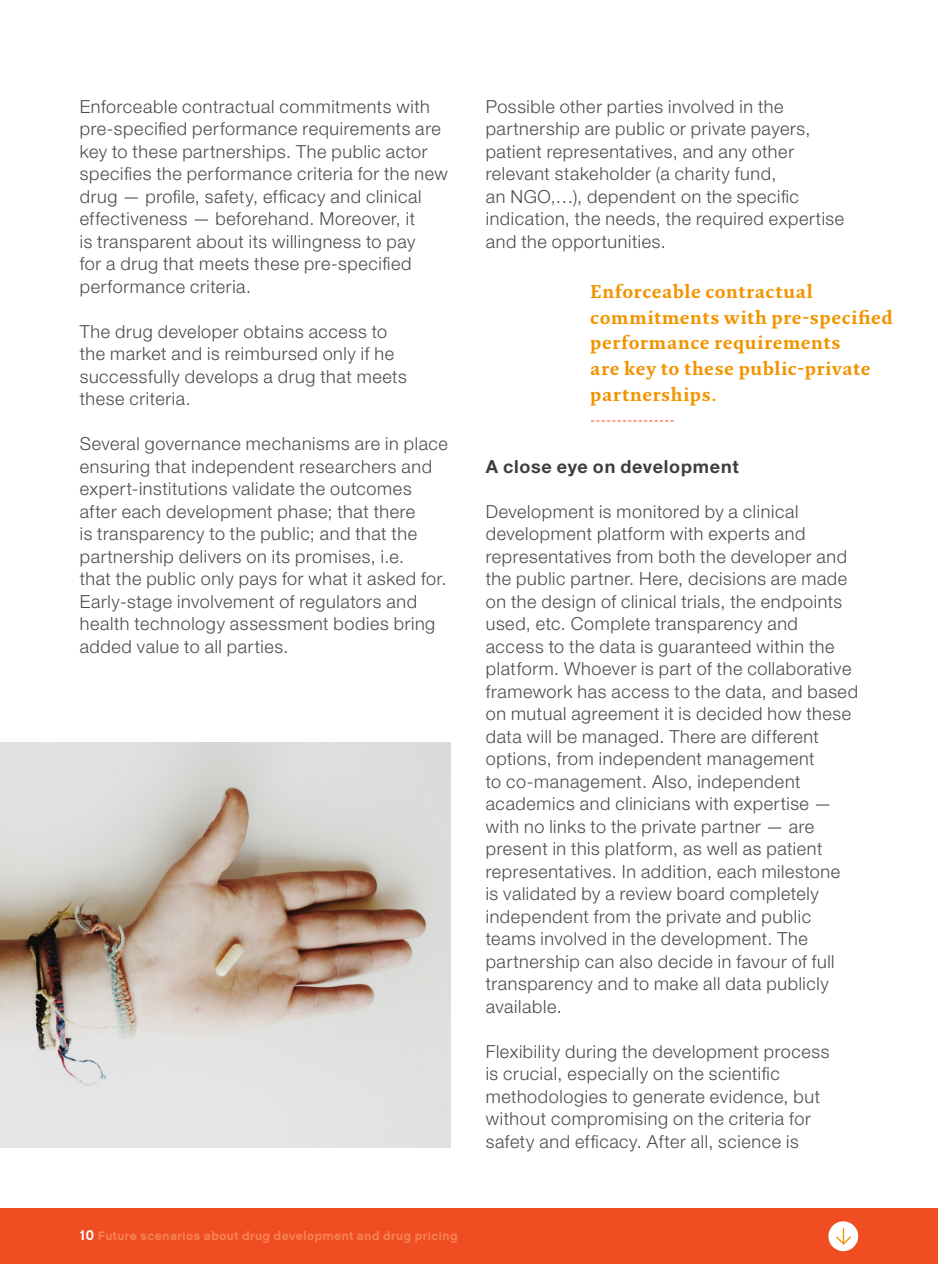
<style>
.page{position:relative;width:938px;height:1264px;background:#fff}
.page>*{position:absolute;margin:0;border:0;box-sizing:border-box;transform-origin:0 0}
.BODY_DEF{font:300 18px/22.5px "Helvetica Neue LT Std";letter-spacing:.035em;color:#4b4c4d}
.quotes_DEF{font:700 18px/25.7px "Fresco Plus Std";letter-spacing:.03em;color:#f29400}
.DEF_tussentitel_1{font:700 18px "Helvetica Neue LT Std";letter-spacing:.04em;color:#3e3e3f}
.t1{font:12.15px "Chalet New York Nineteen Sixty";letter-spacing:.04em;color:#f58455}
.s1{font-size:14.17px;color:#fff}
</style>
<div class="page">
<div style="left:0;top:1208px;width:938px;height:56px;background:#f04d22"></div>
<img style="left:0;top:743px;width:451px;height:404px">
<div style="left:828px;top:1221px;width:30px;height:30px;background:#fff;border-radius:50%"></div>
<svg style="left:836px;top:1228px;width:15px;height:17px"></svg>
<svg style="left:591px;top:420px;width:82px;height:1px"></svg>
<p class="BODY_DEF" style="left:80px;top:94px;width:369px">Enforceable contractual commitments with pre-specified performance requirements are key to these partnerships. The public actor specifies the performance criteria for the new drug — profile, safety, efficacy and clinical effectiveness — beforehand. Moreover, it<br>is transparent about its willingness to pay<br>for a drug that meets these pre-specified performance criteria.</p>
<p class="BODY_DEF" style="left:80px;top:319px;width:328px">The drug developer obtains access to the market and is reimbursed only if he successfully develops a drug that meets these criteria.</p>
<p class="BODY_DEF" style="left:80px;top:432px;width:370px">Several governance mechanisms are in place ensuring that independent researchers and expert-institutions validate the outcomes after each development phase; that there<br>is transparency to the public; and that the partnership delivers on its promises, i.e.<br>that the public only pays for what it asked for.<br>Early-stage involvement of regulators and health technology assessment bodies bring added value to all parties.</p>
<p class="BODY_DEF" style="left:486px;top:94px;width:360px">Possible other parties involved in the partnership are public or private payers, patient representatives, and any other relevant stakeholder (a charity fund,<br>an NGO,…), dependent on the specific indication, the needs, the required expertise and the opportunities.</p>
<p class="quotes_DEF" style="left:590px;top:278px;width:304px">Enforceable contractual commitments with pre-specified performance requirements<br>are key to these public-private partnerships.</p>
<p class="DEF_tussentitel_1" style="left:486px;top:455px;width:254px">A close eye on development</p>
<p class="BODY_DEF" style="left:486px;top:499px;width:374px">Development is monitored by a clinical development platform with experts and representatives from both the developer and the public partner. Here, decisions are made on the design of clinical trials, the endpoints used, etc. Complete transparency and access to the data is guaranteed within the platform. Whoever is part of the collaborative framework has access to the data, and based on mutual agreement it is decided how these data will be managed. There are different options, from independent management<br>to co-management. Also, independent academics and clinicians with expertise — with no links to the private partner — are present in this platform, as well as patient representatives. In addition, each milestone<br>is validated by a review board completely independent from the private and public teams involved in the development. The partnership can also decide in favour of full transparency and to make all data publicly available.</p>
<p class="BODY_DEF" style="left:486px;top:1039px;width:345px">Flexibility during the development process is crucial, especially on the scientific methodologies to generate evidence, but without compromising on the criteria for safety and efficacy. After all, science is</p>
<p class="t1" style="left:80px;top:1228px;width:379px"><span class="s1">10</span> Future scenarios about drug development and drug pricing</p>
</div>
